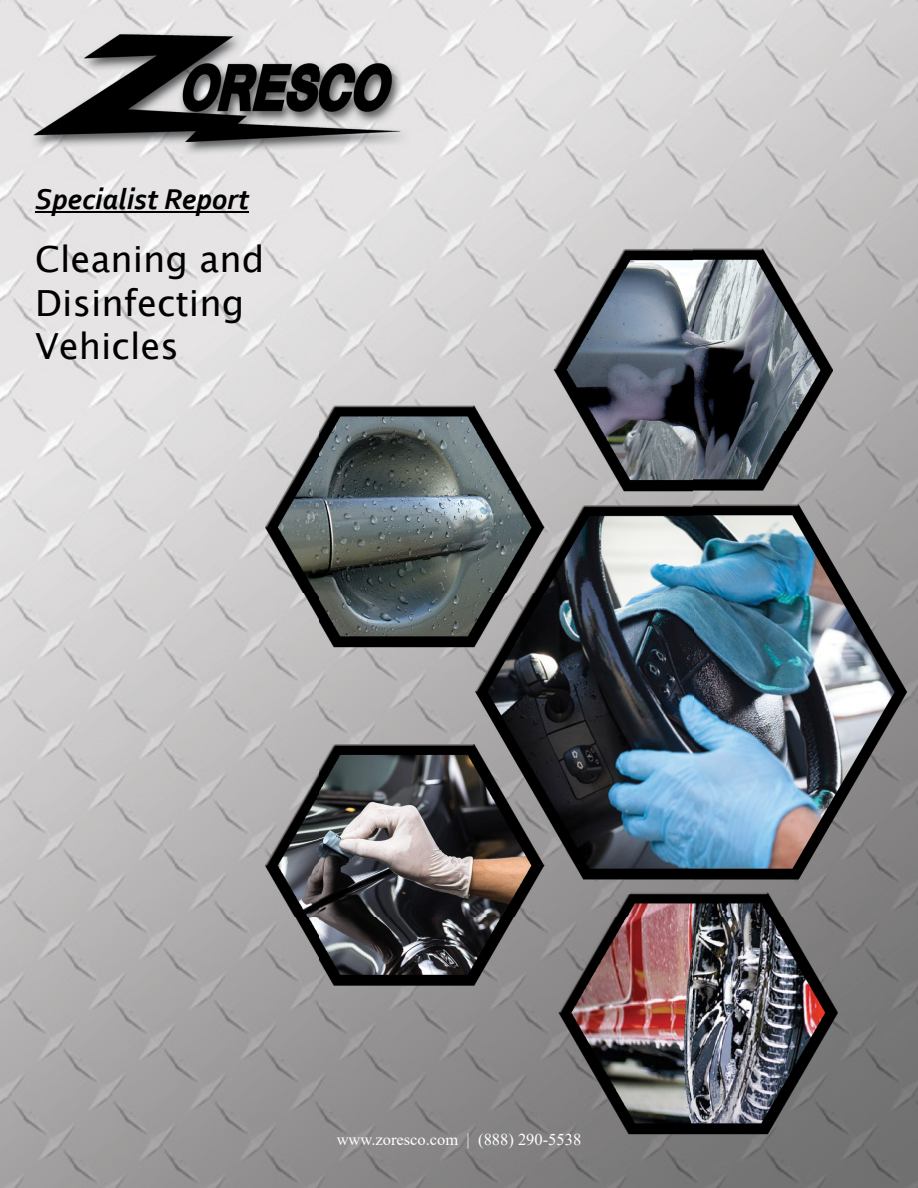
<style>
.page{position:relative;width:918px;height:1188px;background:#fff}
.page>*{position:absolute;margin:0;border:0;box-sizing:border-box;transform-origin:0 0}
.t1{font:36px/43.2px "Lucida Sans Unicode";color:#000}
.t2{font:italic 700 30px "Corbel";color:#000}
.t3{font:16.5px "Times New Roman";color:#fff}
</style>
<div class="page">
<img style="left:0;top:0;width:918px;height:1188px">
<hr style="left:35px;top:211px;width:214px;height:2px;background:#000">
<p class="t2" style="left:35px;top:188px;width:215px">Specialist Report</p>
<p class="t1" style="left:35px;top:240px;width:231px">Cleaning and<br>Disinfecting<br>Vehicles</p>
<p class="t3" style="left:337px;top:1134px;width:246px">www.zoresco.com | (888) 290-5538</p>
</div>
